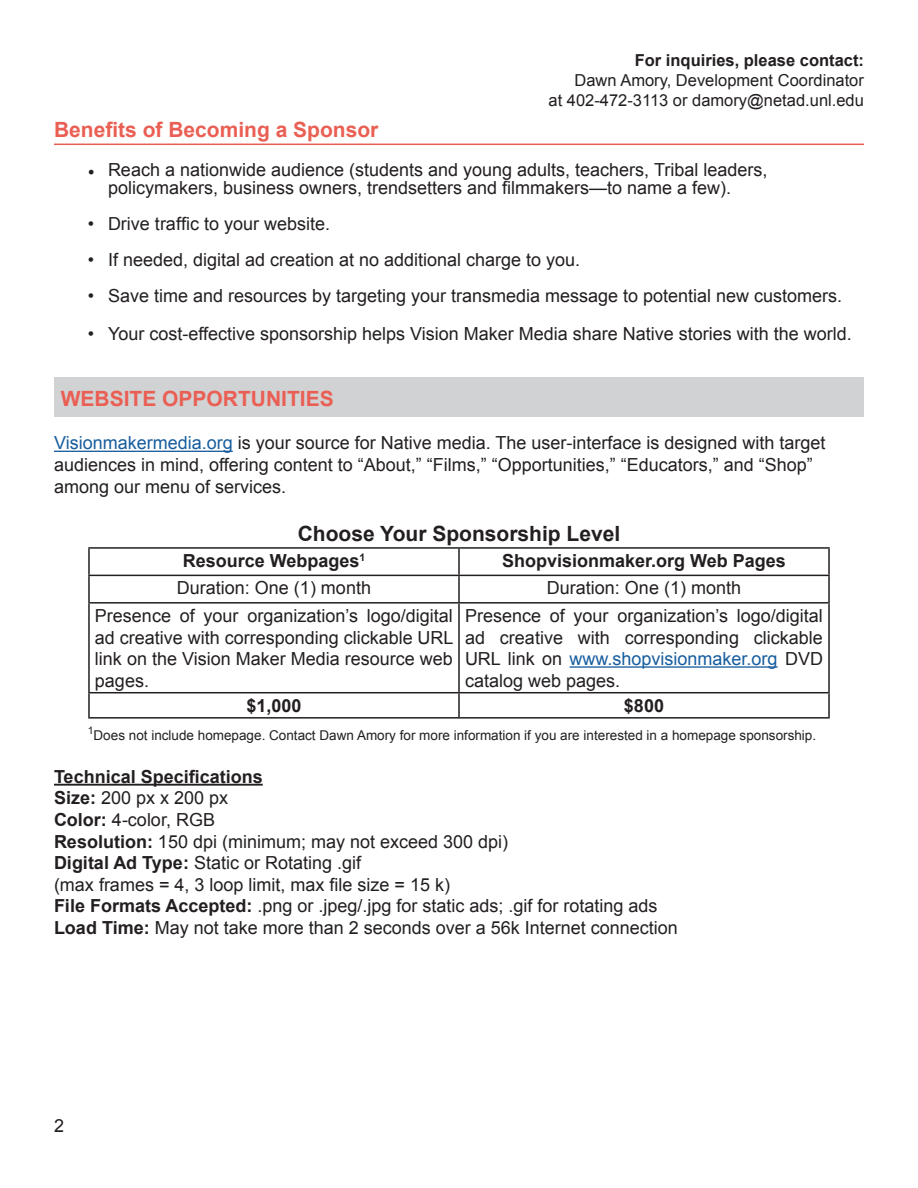
<style>
.page{position:relative;width:918px;height:1188px;background:#fff}
.page>*{position:absolute;margin:0;border:0;box-sizing:border-box;transform-origin:0 0}
.Topic_Heading{font:700 21px "Arial";color:#ea5f54}
.Topic_Heading-2{font:700 21px "Arial";color:#231f20}
.t1{font:18px/21.6px "Arial";color:#231f20;text-align:justify}
.t2{font:700 18px "Arial";color:#231f20}
.t3{font:16.5px/19.8px "Arial";color:#231f20;text-align:right}
.t4{font:700 16.5px "Arial";color:#231f20}
.t5{font:13.5px "Arial";color:#231f20}
.s1{font-family:"Minion Pro"}
.s2{color:#175d9e}
.s3{font-weight:700}
</style>
<div class="page">
<hr style="left:54px;top:144px;width:810px;height:1px;background:#ea5f54">
<div style="left:54px;top:377px;width:810px;height:40px;background:#d1d2d4"></div>
<hr style="left:54px;top:451px;width:179px;height:1px;background:#175d9e">
<hr style="left:54px;top:784px;width:209px;height:2px;background:#231f20">
<hr style="left:88px;top:547px;width:371px;height:2px;background:#231f20">
<hr style="left:88px;top:549px;width:2px;height:26px;background:#231f20">
<hr style="left:459px;top:547px;width:371px;height:2px;background:#231f20">
<hr style="left:458px;top:549px;width:2px;height:26px;background:#231f20">
<hr style="left:828px;top:549px;width:2px;height:26px;background:#231f20">
<hr style="left:88px;top:575px;width:371px;height:1px;background:#231f20">
<hr style="left:88px;top:576px;width:2px;height:26px;background:#231f20">
<hr style="left:459px;top:575px;width:371px;height:1px;background:#231f20">
<hr style="left:458px;top:576px;width:2px;height:26px;background:#231f20">
<hr style="left:828px;top:576px;width:2px;height:26px;background:#231f20">
<hr style="left:88px;top:602px;width:371px;height:2px;background:#231f20">
<hr style="left:88px;top:604px;width:2px;height:88px;background:#231f20">
<hr style="left:459px;top:602px;width:371px;height:2px;background:#231f20">
<hr style="left:458px;top:604px;width:2px;height:88px;background:#231f20">
<hr style="left:828px;top:604px;width:2px;height:88px;background:#231f20">
<hr style="left:88px;top:692px;width:371px;height:1px;background:#231f20">
<hr style="left:88px;top:693px;width:2px;height:24px;background:#231f20">
<hr style="left:459px;top:692px;width:371px;height:1px;background:#231f20">
<hr style="left:458px;top:693px;width:2px;height:24px;background:#231f20">
<hr style="left:828px;top:693px;width:2px;height:24px;background:#231f20">
<hr style="left:88px;top:717px;width:371px;height:2px;background:#231f20">
<hr style="left:459px;top:717px;width:371px;height:2px;background:#231f20">
<hr style="left:570px;top:666px;width:208px;height:2px;background:#175d9e">
<p class="t4" style="left:635px;top:49px;width:231px">For inquiries, please contact:</p>
<p class="t3" style="left:549px;top:70px;width:317px">Dawn Amory, Development Coordinator<br>at 402-472-3113 or damory@netad.unl.edu</p>
<p class="Topic_Heading" style="left:54px;top:115px;width:326px">Benefits of Becoming a Sponsor</p>
<p class="t1" style="left:88px;top:159px;width:681px"><span class="s1">•</span> Reach a nationwide audience (students and young adults, teachers, Tribal leaders,</p>
<p class="t1" style="left:108px;top:177px;width:625px">policymakers, business owners, trendsetters and filmmakers—to name a few).</p>
<p class="t1" style="left:88px;top:213px;width:244px">• Drive traffic to your website.</p>
<p class="t1" style="left:88px;top:249px;width:494px">• If needed, digital ad creation at no additional charge to you.</p>
<p class="t1" style="left:88px;top:285px;width:756px">• Save time and resources by targeting your transmedia message to potential new customers.</p>
<p class="t1" style="left:88px;top:323px;width:766px">• Your cost-effective sponsorship helps Vision Maker Media share Native stories with the world.</p>
<p class="Topic_Heading" style="left:61px;top:385px;width:275px">WEBSITE OPPORTUNITIES</p>
<p class="t1" style="left:54px;top:432px;width:773px;text-align:left"><span class="s2">Visionmakermedia.org</span> is your source for Native media. The user-interface is designed with target audiences in mind, offering content to “About,” “Films,” “Opportunities,” “Educators,” and “Shop” among our menu of services.</p>
<p class="Topic_Heading-2" style="left:298px;top:520px;width:324px">Choose Your Sponsorship Level</p>
<p class="t2" style="left:183px;top:549px;width:184px">Resource Webpages<sup>1</sup></p>
<p class="t2" style="left:502px;top:549px;width:285px">Shopvisionmaker.org Web Pages</p>
<p class="t1" style="left:177px;top:578px;width:196px">Duration: One (1) month</p>
<p class="t1" style="left:547px;top:578px;width:196px">Duration: One (1) month</p>
<p class="t1" style="left:95px;top:605px;width:360px">Presence of your organization’s logo/digital ad creative with corresponding clickable URL link on the Vision Maker Media resource web pages.</p>
<p class="t1" style="left:465px;top:605px;width:360px">Presence of your organization’s logo/digital ad creative with corresponding clickable URL link on <span class="s2">www.shopvisionmaker.org</span> DVD catalog web pages.</p>
<p class="t2" style="left:246px;top:694px;width:57px">$1,000</p>
<p class="t2" style="left:624px;top:694px;width:42px">$800</p>
<p class="t5" style="left:88px;top:726px;width:730px"><sup>1</sup>Does not include homepage. Contact Dawn Amory for more information if you are interested in a homepage sponsorship.</p>
<p class="t2" style="left:54px;top:764px;width:210px">Technical Specifications</p>
<p class="t1" style="left:54px;top:787px;width:176px"><span class="s3">Size:</span> 200 px x 200 px</p>
<p class="t1" style="left:54px;top:809px;width:163px"><span class="s3">Color:</span> 4-color, RGB</p>
<p class="t1" style="left:54px;top:831px;width:456px"><span class="s3">Resolution:</span> 150 dpi (minimum; may not exceed 300 dpi)</p>
<p class="t1" style="left:54px;top:852px;width:309px"><span class="s3">Digital Ad Type:</span> Static or Rotating .gif</p>
<p class="t1" style="left:54px;top:874px;width:398px">(max frames = 4, 3 loop limit, max file size = 15 k)</p>
<p class="t1" style="left:54px;top:895px;width:605px"><span class="s3">File Formats Accepted:</span> .png or .jpeg/.jpg for static ads; .gif for rotating ads</p>
<p class="t1" style="left:54px;top:917px;width:625px"><span class="s3">Load Time:</span> May not take more than 2 seconds over a 56k Internet connection</p>
<p class="t1" style="left:54px;top:1115px;width:12px">2</p>
</div>
